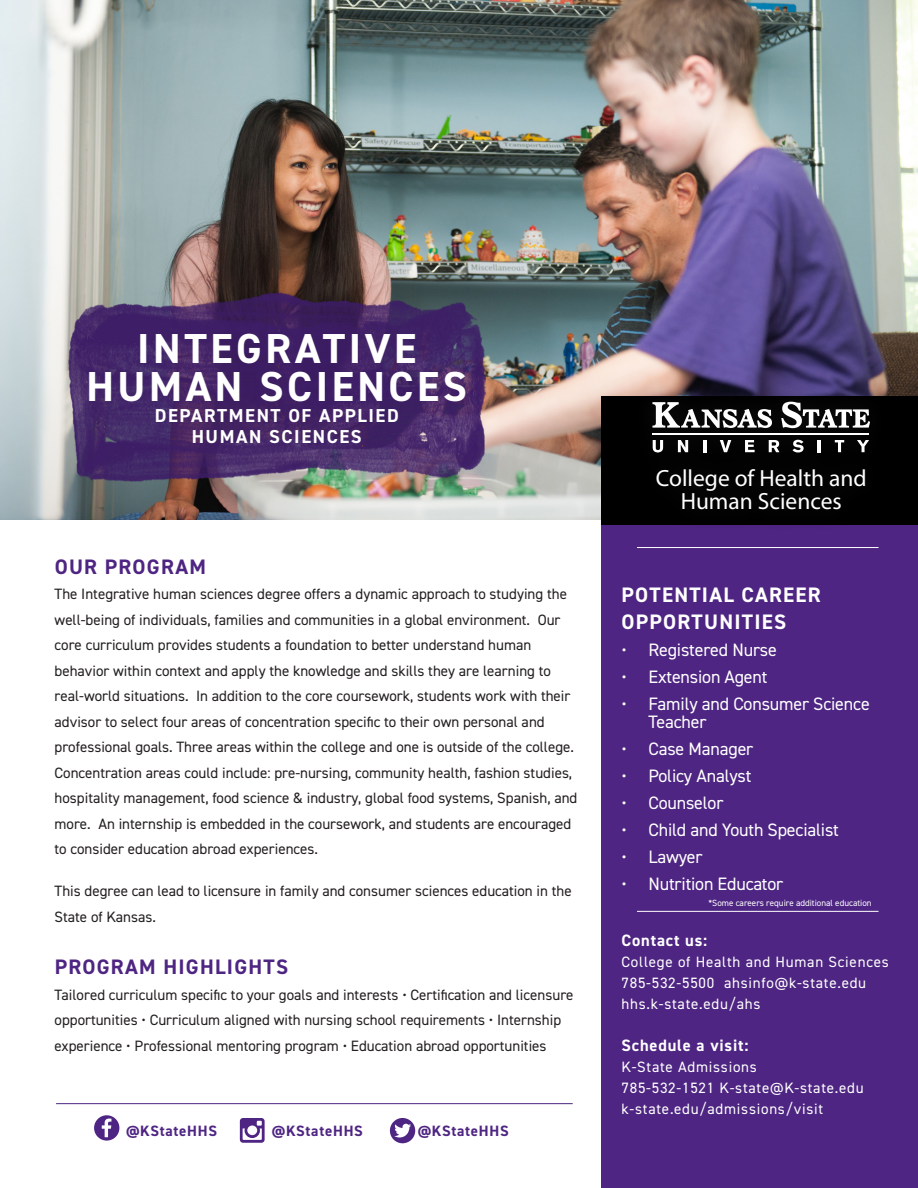
<style>
.page{position:relative;width:918px;height:1188px;background:#fff}
.page>*{position:absolute;margin:0;border:0;box-sizing:border-box;transform-origin:0 0}
.t1{font:700 42px "DIN2014";letter-spacing:.085em;color:#fff}
.t2{font:23.4px "Myriad Pro";color:#fff}
.t3{font:700 21px "DIN2014";letter-spacing:.06em;color:#fff}
.t4{font:700 21px "DIN2014";letter-spacing:.06em;color:#4e2582}
.t5{font:700 18.75px "DIN2014";letter-spacing:.085em;color:#fff}
.t6{font:18px/18px "DIN2014";letter-spacing:-.01em;color:#fff}
.t7{font:700 16.5px "DIN2014";letter-spacing:.05em;color:#fff}
.t8{font:15px/25.5px "DIN2014";color:#231f20}
.t9{font:15px "DIN2014";letter-spacing:.05em;color:#fff}
.t10{font:700 15px "DIN2014";letter-spacing:.05em;color:#4e2582}
.t11{font:9px "DIN2014";color:#fff}
</style>
<div class="page">
<img style="left:0;top:0;width:918px;height:519px">
<div style="left:602px;top:521px;width:316px;height:667px;background:#4e2582"></div>
<hr style="left:637px;top:911px;width:242px;height:1px;background:#fff">
<svg style="left:94px;top:1115px;width:25px;height:26px"></svg>
<svg style="left:390px;top:1118px;width:25px;height:25px"></svg>
<svg style="left:240px;top:1118px;width:25px;height:25px"></svg>
<hr style="left:56px;top:1103px;width:517px;height:1px;background:#4e2582">
<img style="left:68px;top:292px;width:417px;height:189px">
<div style="left:602px;top:396px;width:316px;height:129px;background:#000"></div>
<div style="left:631px;top:379px;width:260px;height:152px;background:#231f20;opacity:.75"></div>
<hr style="left:652px;top:433px;width:217px;height:1px;background:#fff">
<svg style="left:652px;top:402px;width:120px;height:26px"></svg>
<svg style="left:781px;top:402px;width:89px;height:26px"></svg>
<svg style="left:653px;top:440px;width:10px;height:12px"></svg>
<svg style="left:678px;top:440px;width:10px;height:12px"></svg>
<svg style="left:703px;top:440px;width:3px;height:12px"></svg>
<svg style="left:720px;top:440px;width:11px;height:12px"></svg>
<svg style="left:745px;top:440px;width:10px;height:12px"></svg>
<svg style="left:769px;top:440px;width:10px;height:12px"></svg>
<svg style="left:792px;top:440px;width:12px;height:12px"></svg>
<svg style="left:818px;top:440px;width:3px;height:12px"></svg>
<svg style="left:835px;top:440px;width:9px;height:12px"></svg>
<svg style="left:857px;top:440px;width:12px;height:12px"></svg>
<hr style="left:637px;top:547px;width:242px;height:1px;background:#fff">
<p class="t1" style="left:137px;top:321px;width:281px">INTEGRATIVE</p>
<p class="t1" style="left:86px;top:358px;width:382px">HUMAN SCIENCES</p>
<p class="t5" style="left:155px;top:403px;width:246px">DEPARTMENT OF APPLIED</p>
<p class="t5" style="left:192px;top:424px;width:171px">HUMAN SCIENCES</p>
<p class="t4" style="left:55px;top:553px;width:153px">OUR PROGRAM</p>
<p class="t8" style="left:55px;top:581px;width:524px">The Integrative human sciences degree offers a dynamic approach to studying the well-being of individuals, families and communities in a global environment. Our core curriculum provides students a foundation to better understand human behavior within context and apply the knowledge and skills they are learning to real-world situations. In addition to the core coursework, students work with their advisor to select four areas of concentration specific to their own personal and professional goals. Three areas within the college and one is outside of the college.<br>Concentration areas could include: pre-nursing, community health, fashion studies, hospitality management, food science &amp; industry, global food systems, Spanish, and more. An internship is embedded in the coursework, and students are encouraged to consider education abroad experiences.</p>
<p class="t8" style="left:55px;top:878px;width:519px">This degree can lead to licensure in family and consumer sciences education in the<br>State of Kansas.</p>
<p class="t4" style="left:55px;top:953px;width:235px">PROGRAM HIGHLIGHTS</p>
<p class="t8" style="left:55px;top:982px;width:520px">Tailored curriculum specific to your goals and interests • Certification and licensure opportunities • Curriculum aligned with nursing school requirements • Internship experience • Professional mentoring program • Education abroad opportunities</p>
<p class="t10" style="left:126px;top:1121px;width:93px">@KStateHHS</p>
<p class="t10" style="left:272px;top:1121px;width:93px">@KStateHHS</p>
<p class="t10" style="left:418px;top:1121px;width:93px">@KStateHHS</p>
<p class="t2" style="left:656px;top:464px;width:212px">College of Health and</p>
<p class="t2" style="left:681px;top:487px;width:163px">Human Sciences</p>
<p class="t3" style="left:622px;top:581px;width:201px">POTENTIAL CAREER</p>
<p class="t3" style="left:622px;top:608px;width:166px">OPPORTUNITIES</p>
<p class="t6" style="left:622px;top:640px;width:157px">• Registered Nurse</p>
<p class="t6" style="left:622px;top:667px;width:147px">• Extension Agent</p>
<p class="t6" style="left:649px;top:694px;width:223px;text-indent:-27px">• Family and Consumer Science<br>Teacher</p>
<p class="t6" style="left:622px;top:739px;width:133px">• Case Manager</p>
<p class="t6" style="left:622px;top:766px;width:131px">• Policy Analyst</p>
<p class="t6" style="left:622px;top:793px;width:103px">• Counselor</p>
<p class="t6" style="left:622px;top:820px;width:219px">• Child and Youth Specialist</p>
<p class="t6" style="left:622px;top:847px;width:83px">• Lawyer</p>
<p class="t6" style="left:622px;top:874px;width:163px">• Nutrition Educator</p>
<p class="t11" style="left:708px;top:897px;width:165px">*Some careers require additional education</p>
<p class="t7" style="left:622px;top:930px;width:87px">Contact us:</p>
<p class="t9" style="left:622px;top:953px;width:269px">College of Health and Human Sciences</p>
<p class="t9" style="left:622px;top:974px;width:246px">785-532-5500 ahsinfo@k-state.edu</p>
<p class="t9" style="left:622px;top:995px;width:141px">hhs.k-state.edu/ahs</p>
<p class="t7" style="left:622px;top:1035px;width:129px">Schedule a visit:</p>
<p class="t9" style="left:622px;top:1058px;width:137px">K-State Admissions</p>
<p class="t9" style="left:622px;top:1079px;width:244px">785-532-1521 K-state@K-state.edu</p>
<p class="t9" style="left:622px;top:1100px;width:203px">k-state.edu/admissions/visit</p>
</div>
